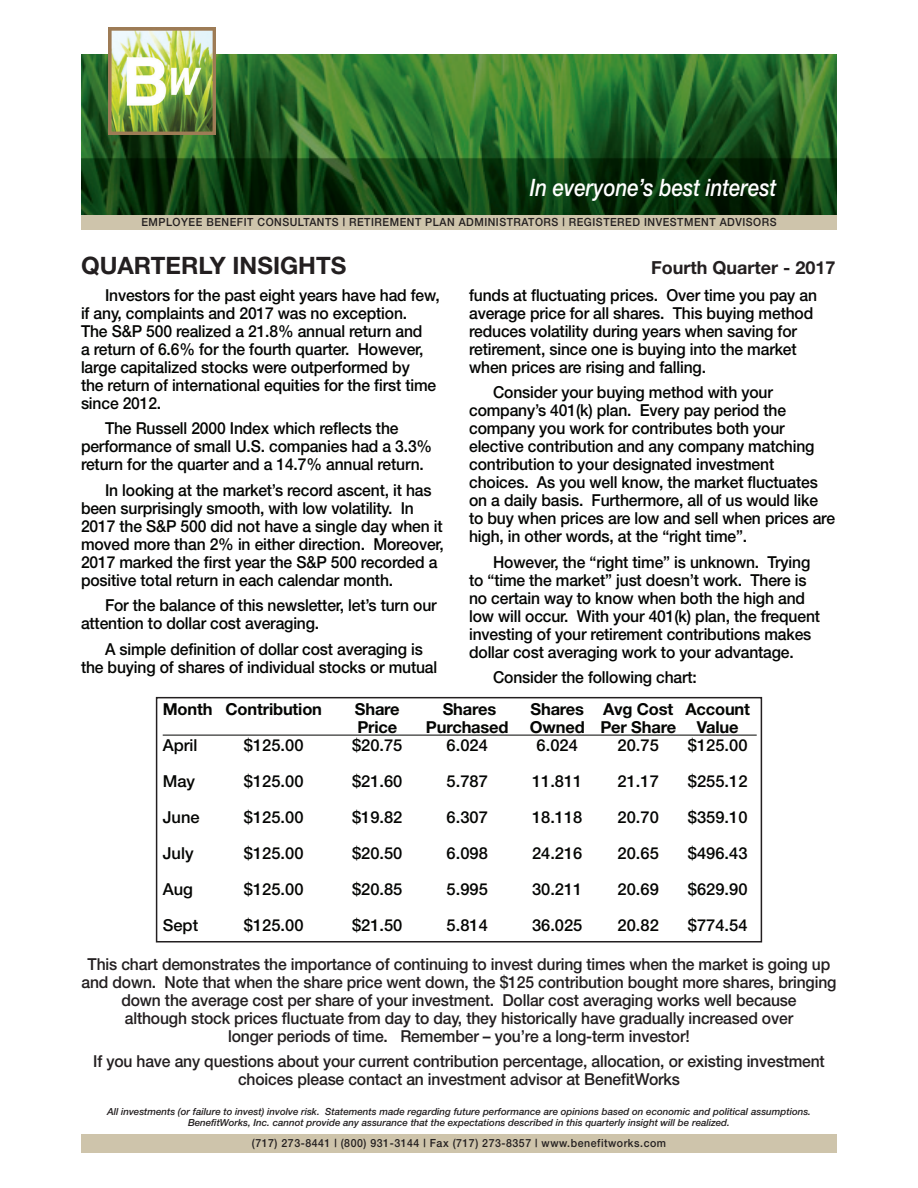
<style>
.page{position:relative;width:918px;height:1188px;background:#fff}
.page>*{position:absolute;margin:0;border:0;box-sizing:border-box;transform-origin:0 0}
.t1{font:italic 500 24px "Helvetica Neue";color:#fff;scale:.85 1}
.t2{font:700 24px "Helvetica Neue";color:#231f20}
.t3{font:700 18px "Helvetica Neue";color:#231f20}
.t4{font:500 16.5px/18px "Helvetica Neue";letter-spacing:-.01em;color:#040503;scale:.95 1}
.t5{font:500 16.5px/18px "Helvetica Neue";letter-spacing:-.01em;color:#231f20;text-align:center;scale:.95 1}
.t6{font:500 16.5px "Helvetica Neue";letter-spacing:-.01em;color:#040503}
.t7{font:700 16.5px "Helvetica Neue";letter-spacing:-.01em;color:#040503}
.t8{font:500 11.25px "Helvetica Neue";letter-spacing:.05em;color:#231f20;scale:.94 1}
.t9{font:italic 500 9.75px/11.7px "Helvetica Neue";color:#231f20;text-align:center}
</style>
<div class="page">
<div style="left:81px;top:1134px;width:756px;height:19px;background:#cec4ab"></div>
<img style="left:81px;top:54px;width:756px;height:161px">
<img style="left:108px;top:27px;width:108px;height:108px">
<div style="left:81px;top:215px;width:756px;height:15px;background:#cec4ab"></div>
<hr style="left:163px;top:735px;width:594px;height:1px;background:#040503">
<div style="left:156px;top:697px;width:606px;height:246px;border:2px solid #231f20"></div>
<h1 class="t1" style="left:530px;top:173px;width:292px">In everyone’s best interest</h1>
<p class="t8" style="left:141px;top:215px;width:677px">EMPLOYEE BENEFIT CONSULTANTS | RETIREMENT PLAN ADMINISTRATORS | REGISTERED INVESTMENT ADVISORS</p>
<h1 class="t2" style="left:81px;top:250px;width:267px">QUARTERLY INSIGHTS</h1>
<p class="t3" style="left:651px;top:256px;width:186px">Fourth Quarter - 2017</p>
<p class="t4" style="left:81px;top:286px;width:379px;text-indent:24px">Investors for the past eight years have had few, if any, complaints and 2017 was no exception.<br>The S&amp;P 500 realized a 21.8% annual return and<br>a return of 6.6% for the fourth quarter. However, large capitalized stocks were outperformed by<br>the return of international equities for the first time since 2012.</p>
<p class="t4" style="left:81px;top:419px;width:371px;text-align:center">The Russell 2000 Index which reflects the performance of small U.S. companies had a 3.3% return for the quarter and a 14.7% annual return.</p>
<p class="t4" style="left:81px;top:481px;width:383px;text-indent:24px">In looking at the market’s record ascent, it has been surprisingly smooth, with low volatility. In 2017 the S&amp;P 500 did not have a single day when it moved more than 2% in either direction. Moreover, 2017 marked the first year the S&amp;P 500 recorded a positive total return in each calendar month.</p>
<p class="t4" style="left:81px;top:596px;width:376px;text-indent:24px">For the balance of this newsletter, let’s turn our attention to dollar cost averaging.</p>
<p class="t4" style="left:81px;top:640px;width:377px;text-align:center">A simple definition of dollar cost averaging is<br>the buying of shares of individual stocks or mutual</p>
<p class="t4" style="left:469px;top:286px;width:368px">funds at fluctuating prices. Over time you pay an average price for all shares. This buying method reduces volatility during years when saving for retirement, since one is buying into the market when prices are rising and falling.</p>
<p class="t4" style="left:469px;top:383px;width:387px;text-indent:24px">Consider your buying method with your company’s 401(k) plan. Every pay period the company you work for contributes both your elective contribution and any company matching contribution to your designated investment choices. As you well know, the market fluctuates on a daily basis. Furthermore, all of us would like to buy when prices are low and sell when prices are high, in other words, at the “right time”.</p>
<p class="t4" style="left:469px;top:553px;width:371px;text-indent:24px">However, the “right time” is unknown. Trying to “time the market” just doesn’t work. There is no certain way to know when both the high and low will occur. With your 401(k) plan, the frequent investing of your retirement contributions makes dollar cost averaging work to your advantage.</p>
<p class="t4" style="left:493px;top:668px;width:216px">Consider the following chart:</p>
<p class="t7" style="left:163px;top:699px;width:161px">Month Contribution</p>
<p class="t7" style="left:355px;top:699px;width:46px">Share</p>
<p class="t7" style="left:443px;top:699px;width:55px">Shares</p>
<p class="t7" style="left:531px;top:699px;width:221px">Shares Avg Cost Account</p>
<p class="t7" style="left:357px;top:717px;width:41px">Price</p>
<p class="t7" style="left:426px;top:717px;width:84px">Purchased</p>
<p class="t7" style="left:530px;top:717px;width:148px">Owned Per Share</p>
<p class="t7" style="left:697px;top:717px;width:43px">Value</p>
<p class="t6" style="left:163px;top:736px;width:36px">April</p>
<p class="t6" style="left:244px;top:736px;width:61px">$125.00</p>
<p class="t6" style="left:352px;top:736px;width:52px">$20.75</p>
<p class="t6" style="left:447px;top:736px;width:43px">6.024</p>
<p class="t6" style="left:537px;top:736px;width:43px">6.024</p>
<p class="t6" style="left:618px;top:736px;width:43px">20.75</p>
<p class="t6" style="left:688px;top:736px;width:61px">$125.00</p>
<p class="t6" style="left:163px;top:772px;width:34px">May</p>
<p class="t6" style="left:244px;top:772px;width:61px">$125.00</p>
<p class="t6" style="left:352px;top:772px;width:52px">$21.60</p>
<p class="t6" style="left:447px;top:772px;width:43px">5.787</p>
<p class="t6" style="left:532px;top:772px;width:52px">11.811</p>
<p class="t6" style="left:618px;top:772px;width:43px">21.17</p>
<p class="t6" style="left:688px;top:772px;width:61px">$255.12</p>
<p class="t6" style="left:163px;top:808px;width:38px">June</p>
<p class="t6" style="left:244px;top:808px;width:61px">$125.00</p>
<p class="t6" style="left:352px;top:808px;width:52px">$19.82</p>
<p class="t6" style="left:447px;top:808px;width:43px">6.307</p>
<p class="t6" style="left:532px;top:808px;width:52px">18.118</p>
<p class="t6" style="left:618px;top:808px;width:43px">20.70</p>
<p class="t6" style="left:688px;top:808px;width:61px">$359.10</p>
<p class="t6" style="left:163px;top:844px;width:32px">July</p>
<p class="t6" style="left:244px;top:844px;width:61px">$125.00</p>
<p class="t6" style="left:352px;top:844px;width:52px">$20.50</p>
<p class="t6" style="left:447px;top:844px;width:43px">6.098</p>
<p class="t6" style="left:532px;top:844px;width:52px">24.216</p>
<p class="t6" style="left:618px;top:844px;width:43px">20.65</p>
<p class="t6" style="left:688px;top:844px;width:61px">$496.43</p>
<p class="t6" style="left:163px;top:880px;width:32px">Aug</p>
<p class="t6" style="left:244px;top:880px;width:61px">$125.00</p>
<p class="t6" style="left:352px;top:880px;width:52px">$20.85</p>
<p class="t6" style="left:447px;top:880px;width:43px">5.995</p>
<p class="t6" style="left:532px;top:880px;width:52px">30.211</p>
<p class="t6" style="left:618px;top:880px;width:43px">20.69</p>
<p class="t6" style="left:688px;top:880px;width:61px">$629.90</p>
<p class="t6" style="left:163px;top:916px;width:37px">Sept</p>
<p class="t6" style="left:244px;top:916px;width:61px">$125.00</p>
<p class="t6" style="left:352px;top:916px;width:52px">$21.50</p>
<p class="t6" style="left:447px;top:916px;width:43px">5.814</p>
<p class="t6" style="left:532px;top:916px;width:52px">36.025</p>
<p class="t6" style="left:618px;top:916px;width:43px">20.82</p>
<p class="t6" style="left:688px;top:916px;width:61px">$774.54</p>
<p class="t5" style="left:82px;top:955px;width:796px">This chart demonstrates the importance of continuing to invest during times when the market is going up and down. Note that when the share price went down, the $125 contribution bought more shares, bringing down the average cost per share of your investment. Dollar cost averaging works well because<br>although stock prices fluctuate from day to day, they historically have gradually increased over<br>longer periods of time. Remember – you’re a long-term investor!</p>
<p class="t5" style="left:93px;top:1052px;width:772px">If you have any questions about your current contribution percentage, allocation, or existing investment choices please contact an investment advisor at BenefitWorks</p>
<p class="t9" style="left:107px;top:1105px;width:705px">All investments (or failure to invest) involve risk. Statements made regarding future performance are opinions based on economic and political assumptions.<br>BenefitWorks, Inc. cannot provide any assurance that the expectations described in this quarterly insight will be realized.</p>
<p class="t8" style="left:252px;top:1136px;width:442px">(717) 273-8441 | (800) 931-3144 | Fax (717) 273-8357 | www.benefitworks.com</p>
</div>
